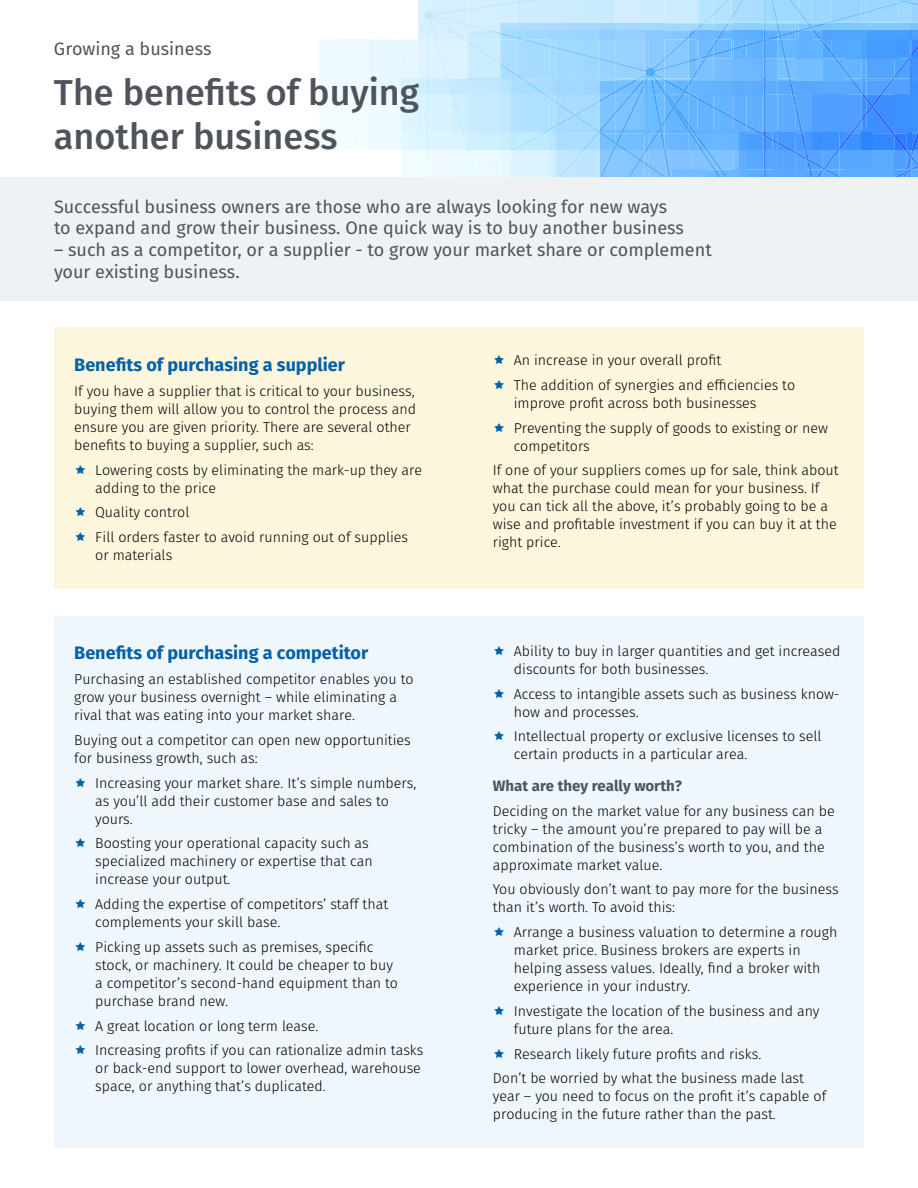
<style>
.page{position:relative;width:918px;height:1188px;background:#fff}
.page>*{position:absolute;margin:0;border:0;box-sizing:border-box;transform-origin:0 0}
.t1{font:500 36px/43.2px "Fira Sans";color:#4f545c}
.t2{font:18px/21.6px "Fira Sans";color:#4f545c}
.t3{font:700 18px "Fira Sans";color:#0060a9}
.t4{font:700 15px "Fira Sans";color:#4f545c}
.t5{font:300 14.25px/18px "Fira Sans";color:#000}
</style>
<div class="page">
<svg style="left:320px;top:0;width:598px;height:177px;background:#a2d3ff"></svg>
<div style="left:0;top:177px;width:918px;height:123px;background:#eff2f4"></div>
<div style="left:54px;top:616px;width:810px;height:532px;background:#eff6fc"></div>
<div style="left:54px;top:327px;width:810px;height:262px;background:#fbf6dc"></div>
<p class="t2" style="left:54px;top:38px;width:159px">Growing a business</p>
<h1 class="t1" style="left:54px;top:69px;width:367px">The benefits of buying another business</h1>
<p class="t2" style="left:54px;top:195px;width:632px">Successful business owners are those who are always looking for new ways to expand and grow their business. One quick way is to buy another business</p>
<p class="t2" style="left:54px;top:239px;width:659px">– such as a competitor, or a supplier - to grow your market share or complement your existing business.</p>
<p class="t3" style="left:74px;top:350px;width:272px">Benefits of purchasing a supplier</p>
<p class="t5" style="left:74px;top:382px;width:343px">If you have a supplier that is critical to your business, buying them will allow you to control the process and ensure you are given priority. There are several other benefits to buying a supplier, such as:</p>
<p class="t5" style="left:95px;top:461px;width:328px">Lowering costs by eliminating the mark-up they are adding to the price</p>
<p class="t5" style="left:95px;top:500px;width:314px;line-height:24.8px">Quality control<br>Fill orders faster to avoid running out of supplies</p>
<p class="t5" style="left:95px;top:546px;width:79px">or materials</p>
<p class="t3" style="left:74px;top:638px;width:296px">Benefits of purchasing a competitor</p>
<p class="t5" style="left:74px;top:670px;width:341px">Purchasing an established competitor enables you to grow your business overnight – while eliminating a rival that was eating into your market share.</p>
<p class="t5" style="left:74px;top:731px;width:338px">Buying out a competitor can open new opportunities for business growth, such as:</p>
<p class="t5" style="left:95px;top:774px;width:323px">Increasing your market share. It’s simple numbers, as you’ll add their customer base and sales to yours.</p>
<p class="t5" style="left:95px;top:834px;width:279px">Boosting your operational capacity such as specialized machinery or expertise that can increase your output.</p>
<p class="t5" style="left:95px;top:895px;width:295px">Adding the expertise of competitors’ staff that complements your skill base.</p>
<p class="t5" style="left:95px;top:938px;width:304px">Picking up assets such as premises, specific stock, or machinery. It could be cheaper to buy a competitor’s second-hand equipment than to purchase brand new.</p>
<p class="t5" style="left:95px;top:1013px;width:330px;line-height:24.8px">A great location or long term lease.<br>Increasing profits if you can rationalize admin tasks</p>
<p class="t5" style="left:95px;top:1059px;width:327px">or back-end support to lower overhead, warehouse space, or anything that’s duplicated.</p>
<p class="t5" style="left:514px;top:348px;width:283px;line-height:24.8px">An increase in your overall profit<br>The addition of synergies and efficiencies to</p>
<p class="t5" style="left:514px;top:391px;width:316px;line-height:24.8px">improve profit across both businesses<br>Preventing the supply of goods to existing or new</p>
<p class="t5" style="left:493px;top:433px;width:347px;line-height:24.8px;text-indent:21px">competitors<br>If one of your suppliers comes up for sale, think about</p>
<p class="t5" style="left:493px;top:479px;width:345px">what the purchase could mean for your business. If you can tick all the above, it’s probably going to be a wise and profitable investment if you can buy it at the right price.</p>
<p class="t5" style="left:514px;top:642px;width:328px">Ability to buy in larger quantities and get increased discounts for both businesses.</p>
<p class="t5" style="left:514px;top:685px;width:327px">Access to intangible assets such as business know&shy;how and processes.</p>
<p class="t5" style="left:514px;top:727px;width:309px">Intellectual property or exclusive licenses to sell certain products in a particular area.</p>
<p class="t4" style="left:493px;top:773px;width:191px">What are they really worth?</p>
<p class="t5" style="left:493px;top:802px;width:343px">Deciding on the market value for any business can be tricky – the amount you’re prepared to pay will be a combination of the business’s worth to you, and the approximate market value.</p>
<p class="t5" style="left:493px;top:880px;width:347px">You obviously don’t want to pay more for the business than it’s worth. To avoid this:</p>
<p class="t5" style="left:514px;top:923px;width:325px">Arrange a business valuation to determine a rough market price. Business brokers are experts in helping assess values. Ideally, find a broker with experience in your industry.</p>
<p class="t5" style="left:514px;top:1002px;width:307px">Investigate the location of the business and any future plans for the area.</p>
<p class="t5" style="left:493px;top:1041px;width:313px;line-height:24.8px;text-indent:21px">Research likely future profits and risks.<br>Don’t be worried by what the business made last</p>
<p class="t5" style="left:493px;top:1087px;width:335px">year – you need to focus on the profit it’s capable of producing in the future rather than the past.</p>
</div>
